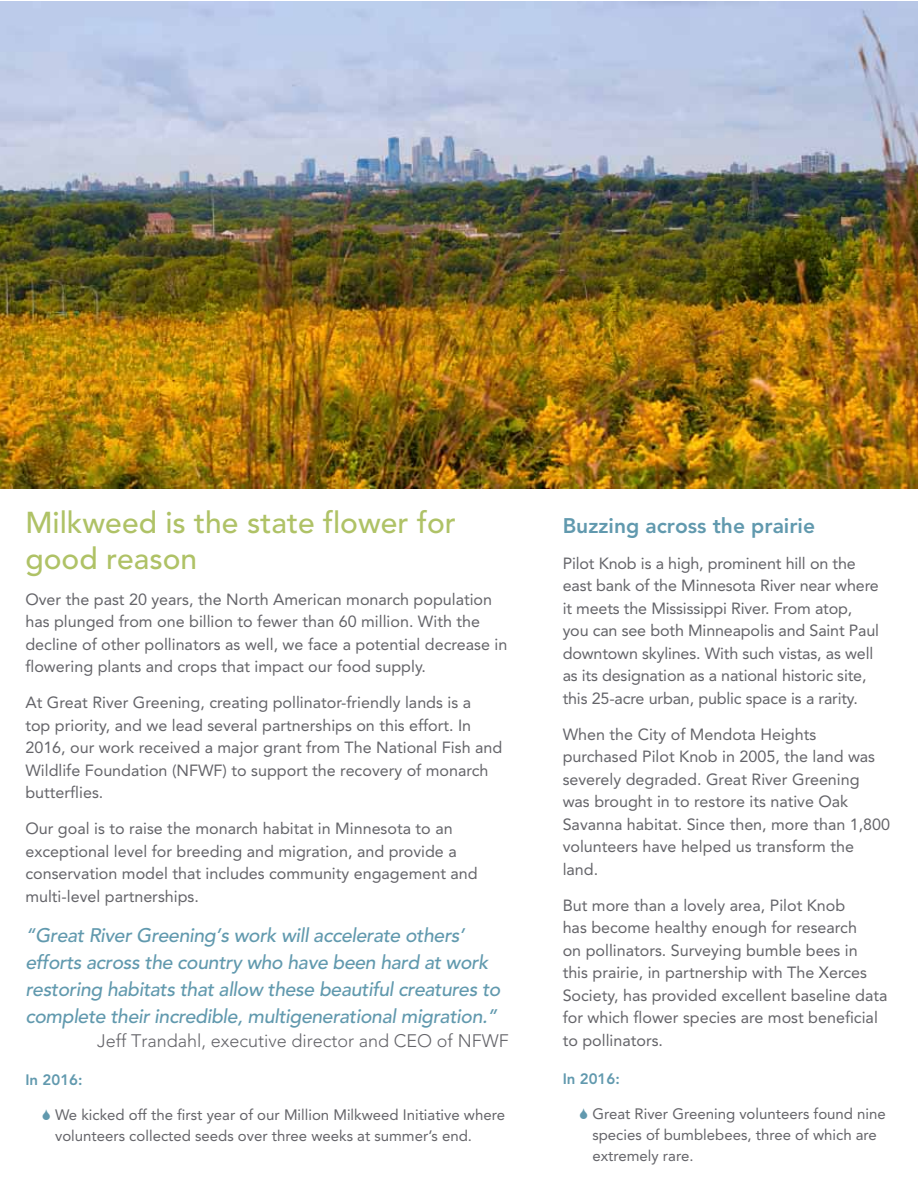
<style>
.page{position:relative;width:918px;height:1188px;background:#fff}
.page>*{position:absolute;margin:0;border:0;box-sizing:border-box;transform-origin:0 0}
.t1{font:500 30px/36px "Avenir";color:#afc266}
.t2{font:21px "Avenir Black 7";color:#6199ae}
.t3{font:italic 500 19.5px/27px "Avenir";letter-spacing:-.02em;color:#6199ae}
.t4{font:300 18px "Avenir";color:#646469}
.t5{font:16.2px/22.5px "Avenir";color:#646469}
.t6{font:15px/21px "Avenir";color:#646469}
.t7{font:15px "Avenir Black 7";color:#6199ae}
</style>
<div class="page">
<img style="left:0;top:2px;width:918px;height:487px">
<h1 class="t1" style="left:25px;top:505px;width:432px">Milkweed is the state flower for good reason</h1>
<p class="t5" style="left:25px;top:588px;width:483px">Over the past 20 years, the North American monarch population has plunged from one billion to fewer than 60 million. With the decline of other pollinators as well, we face a potential decrease in flowering plants and crops that impact our food supply.</p>
<p class="t5" style="left:25px;top:692px;width:478px">At Great River Greening, creating pollinator-friendly lands is a<br>top priority, and we lead several partnerships on this effort. In 2016, our work received a major grant from The National Fish and Wildlife Foundation (NFWF) to support the recovery of monarch butterflies.</p>
<p class="t5" style="left:25px;top:818px;width:454px">Our goal is to raise the monarch habitat in Minnesota to an exceptional level for breeding and migration, and provide a conservation model that includes community engagement and multi-level partnerships.</p>
<p class="t3" style="left:25px;top:922px;width:477px">“Great River Greening’s work will accelerate others’ efforts across the country who have been hard at work restoring habitats that allow these beautiful creatures to complete their incredible, multigenerational migration.”</p>
<p class="t4" style="left:97px;top:1030px;width:413px">Jeff Trandahl, executive director and CEO of NFWF</p>
<p class="t7" style="left:25px;top:1071px;width:59px">In 2016:</p>
<p class="t6" style="left:55px;top:1104px;width:452px">We kicked off the first year of our Million Milkweed Initiative where volunteers collected seeds over three weeks at summer’s end.</p>
<p class="t2" style="left:563px;top:513px;width:254px">Buzzing across the prairie</p>
<p class="t5" style="left:563px;top:552px;width:318px">Pilot Knob is a high, prominent hill on the east bank of the Minnesota River near where it meets the Mississippi River. From atop, you can see both Minneapolis and Saint Paul downtown skylines. With such vistas, as well as its designation as a national historic site, this 25-acre urban, public space is a rarity.</p>
<p class="t5" style="left:563px;top:723px;width:329px">When the City of Mendota Heights purchased Pilot Knob in 2005, the land was severely degraded. Great River Greening was brought in to restore its native Oak Savanna habitat. Since then, more than 1,800 volunteers have helped us transform the land.</p>
<p class="t5" style="left:563px;top:894px;width:326px">But more than a lovely area, Pilot Knob<br>has become healthy enough for research<br>on pollinators. Surveying bumble bees in<br>this prairie, in partnership with The Xerces Society, has provided excellent baseline data for which flower species are most beneficial to pollinators.</p>
<p class="t7" style="left:563px;top:1070px;width:59px">In 2016:</p>
<p class="t6" style="left:592px;top:1103px;width:295px">Great River Greening volunteers found nine species of bumblebees, three of which are extremely rare.</p>
</div>
